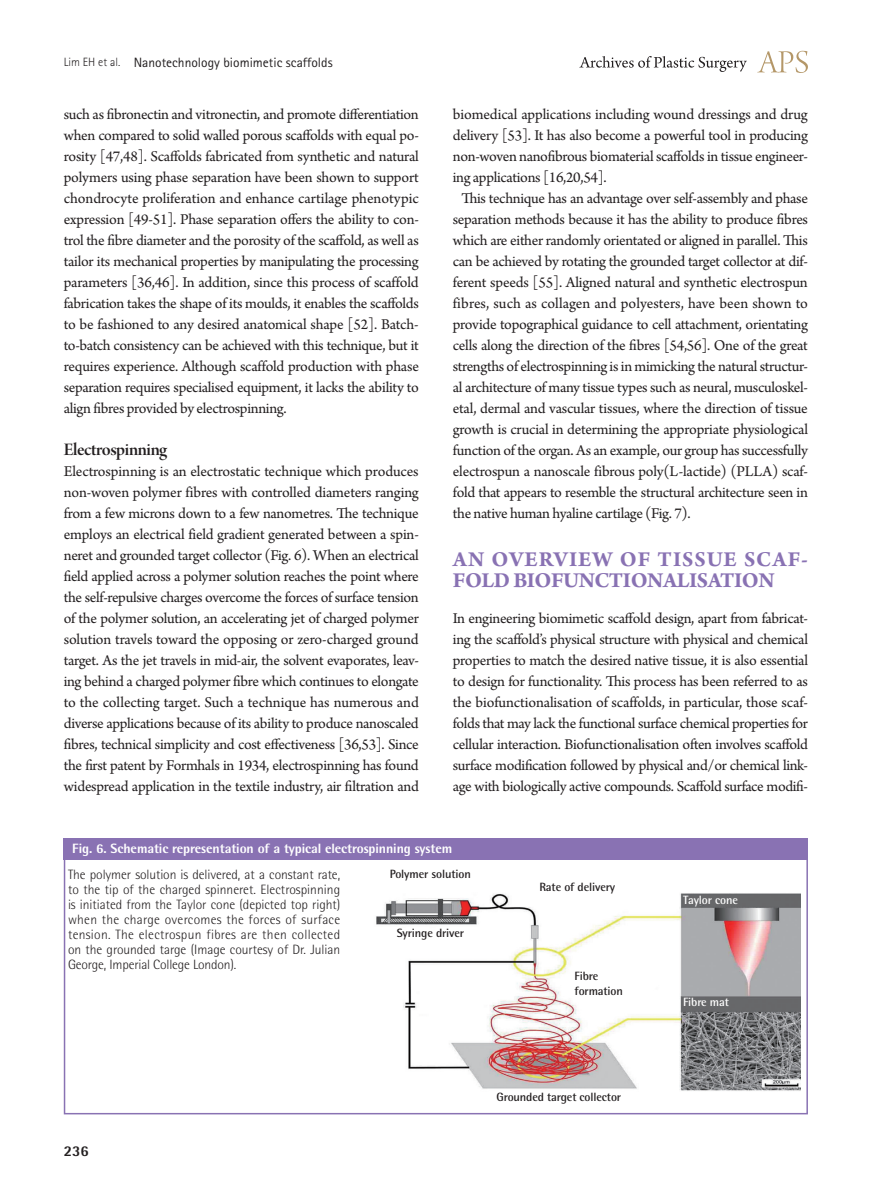
<style>
.page{position:relative;width:893px;height:1191px;background:#fff}
.page>*{position:absolute;margin:0;border:0;box-sizing:border-box;transform-origin:0 0}
.대제목{font:700 22.5px/21px "Arno Pro";letter-spacing:-.015em;color:#8972b3}
.중제목{font:18.75px "Arno Pro Smbd Display";letter-spacing:-.02em;color:#231f20}
.본문_성형{font:15.75px/21px "Arno Pro";letter-spacing:-.02em;color:#231f20;text-align:justify}
.t1{font:800 15px "Rotis Semi Sans Std";color:#231f20}
.그림__표-설명_light{font:300 13.5px/15px "Rotis Semi Sans Std";letter-spacing:-.01em;color:#231f20;text-align:justify}
.표_그림_제목_볼드{font:800 13.5px "Rotis Semi Sans Std";letter-spacing:-.005em;color:#fff}
.t2{font:13.5px "Rotis Sans Serif Std";color:#231f20}
.표_그림_지문__8pt{font:700 12px "Rotis Semi Sans Std";letter-spacing:-.01em;color:#231f20}
.표_그림_지문__8pt-2{font:700 12px "Rotis Semi Sans Std";letter-spacing:-.01em;color:#fff}
.s1{font-weight:300;font-size:12px}
</style>
<div class="page">
<svg style="left:757px;top:51px;width:51px;height:22px"></svg>
<svg style="left:579px;top:56px;width:168px;height:16px"></svg>
<div style="left:64px;top:838px;width:744px;height:21px;background:#8972b3"></div>
<img style="left:376px;top:893px;width:425px;height:198px">
<p class="t2" style="left:64px;top:54px;width:270px"><span class="s1">Lim EH et al.</span> Nanotechnology biomimetic scaffolds</p>
<p class="본문_성형" style="left:64px;top:105px;width:357px">such as fibronectin and vitronectin, and promote differentiation when compared to solid walled porous scaffolds with equal po&shy;rosity [47,48]. Scaffolds fabricated from synthetic and natural polymers using phase separation have been shown to support chondrocyte proliferation and enhance cartilage phenotypic expression [49-51]. Phase separation offers the ability to con&shy;trol the fibre diameter and the porosity of the scaffold, as well as tailor its mechanical properties by manipulating the processing parameters [36,46]. In addition, since this process of scaffold fabrication takes the shape of its moulds, it enables the scaffolds to be fashioned to any desired anatomical shape [52]. Batch&shy;to-batch consistency can be achieved with this technique, but it requires experience. Although scaffold production with phase separation requires specialised equipment, it lacks the ability to align fibres provided by electrospinning.</p>
<p class="중제목" style="left:64px;top:439px;width:105px">Electrospinning</p>
<p class="본문_성형" style="left:64px;top:462px;width:357px">Electrospinning is an electrostatic technique which produces non-woven polymer fibres with controlled diameters ranging from a few microns down to a few nanometres. The technique employs an electrical field gradient generated between a spin&shy;neret and grounded target collector (Fig. 6). When an electrical field applied across a polymer solution reaches the point where the self-repulsive charges overcome the forces of surface tension of the polymer solution, an accelerating jet of charged polymer solution travels toward the opposing or zero-charged ground target. As the jet travels in mid-air, the solvent evaporates, leav&shy;ing behind a charged polymer fibre which continues to elongate to the collecting target. Such a technique has numerous and diverse applications because of its ability to produce nanoscaled fibres, technical simplicity and cost effectiveness [36,53]. Since the first patent by Formhals in 1934, electrospinning has found widespread application in the textile industry, air filtration and</p>
<p class="본문_성형" style="left:453px;top:105px;width:357px">biomedical applications including wound dressings and drug delivery [53]. It has also become a powerful tool in producing non-woven nanofibrous biomaterial scaffolds in tissue engineer&shy;ing applications [16,20,54].</p>
<p class="본문_성형" style="left:453px;top:189px;width:357px;text-indent:9px">This technique has an advantage over self-assembly and phase separation methods because it has the ability to produce fibres which are either randomly orientated or aligned in parallel. This can be achieved by rotating the grounded target collector at dif&shy;ferent speeds [55]. Aligned natural and synthetic electrospun fibres, such as collagen and polyesters, have been shown to provide topographical guidance to cell attachment, orientating cells along the direction of the fibres [54,56]. One of the great strengths of electrospinning is in mimicking the natural structur&shy;al architecture of many tissue types such as neural, musculoskel&shy;etal, dermal and vascular tissues, where the direction of tissue growth is crucial in determining the appropriate physiological function of the organ. As an example, our group has successfully electrospun a nanoscale fibrous poly(L-lactide) (PLLA) scaf&shy;fold that appears to resemble the structural architecture seen in the native human hyaline cartilage (Fig. 7).</p>
<p class="대제목" style="left:453px;top:549px;width:357px">AN OVERVIEW OF TISSUE SCAF-<br>FOLD BIOFUNCTIONALISATION</p>
<p class="본문_성형" style="left:453px;top:609px;width:357px">In engineering biomimetic scaffold design, apart from fabricat&shy;ing the scaffold’s physical structure with physical and chemical properties to match the desired native tissue, it is also essential to design for functionality. This process has been referred to as the biofunctionalisation of scaffolds, in particular, those scaf&shy;folds that may lack the functional surface chemical properties for cellular interaction. Biofunctionalisation often involves scaffold surface modification followed by physical and/or chemical link&shy;age with biologically active compounds. Scaffold surface modifi-</p>
<p class="표_그림_제목_볼드" style="left:72px;top:839px;width:381px">Fig. 6. Schematic representation of a typical electrospinning system</p>
<p class="그림__표-설명_light" style="left:68px;top:867px;width:274px">The polymer solution is delivered, at a constant rate, to the tip of the charged spinneret. Electrospinning is initiated from the Taylor cone (depicted top right) when the charge overcomes the forces of surface tension. The electrospun fibres are then collected on the grounded targe (Image courtesy of Dr. Julian George, Imperial College London).</p>
<p class="표_그림_지문__8pt" style="left:390px;top:866px;width:82px">Polymer solution</p>
<p class="표_그림_지문__8pt" style="left:397px;top:925px;width:69px">Syringe driver</p>
<p class="표_그림_지문__8pt" style="left:539px;top:879px;width:77px">Rate of delivery</p>
<p class="표_그림_지문__8pt" style="left:574px;top:968px;width:25px">Fibre</p>
<p class="표_그림_지문__8pt" style="left:574px;top:983px;width:50px">formation</p>
<p class="t1" style="left:64px;top:1141px;width:27px">236</p>
<p class="표_그림_지문__8pt" style="left:497px;top:1090px;width:126px">Grounded target collector</p>
<p class="표_그림_지문__8pt-2" style="left:683px;top:892px;width:56px">Taylor cone</p>
<p class="표_그림_지문__8pt-2" style="left:683px;top:994px;width:47px">Fibre mat</p>
</div>
